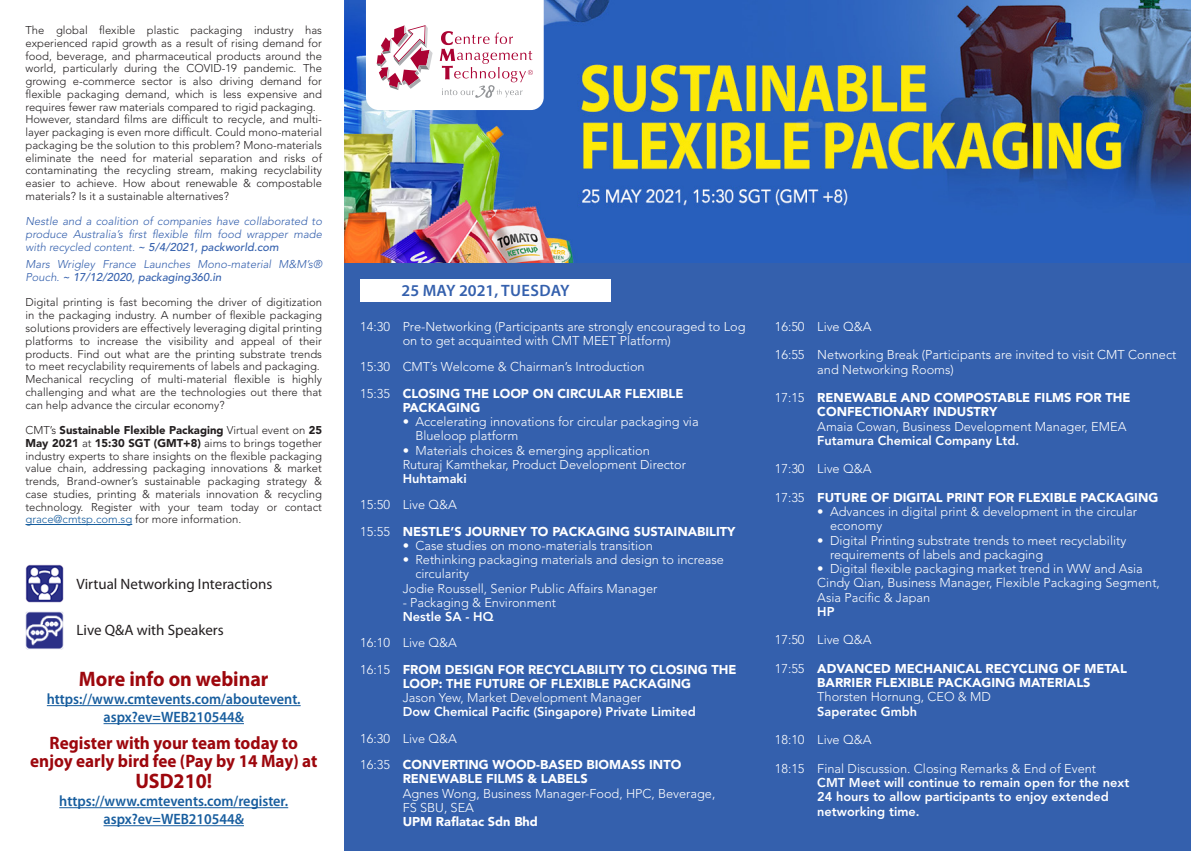
<style>
.page{position:relative;width:1191px;height:851px;background:#fff}
.page>*{position:absolute;margin:0;border:0;box-sizing:border-box;transform-origin:0 0}
.t1{font:700 21px "Myriad Pro";color:#9d070d;scale:.95 1}
.t2{font:700 18px/18px "Myriad Pro";color:#9d070d;text-align:center;scale:.95 1}
.t3{font:600 16.5px "Myriad Pro";color:#3460ad}
.t4{font:600 15px/18px "Myriad Pro";color:#175d9e;text-align:center;scale:.95 1}
.t5{font:15px "Myriad Pro";color:#231f20}
.t6{font:300 12.75px/14.2px "Avenir LT Std";color:#fff}
.t7{font:900 12.75px/14.2px "Avenir LT Std";color:#fff}
.t8{font:800 12.75px/14.2px "Avenir LT Std";color:#fff}
.Bullet{font:300 11.25px/12.8px "Avenir LT Std";color:#231f20;text-align:justify}
.Bullet-2{font:italic 300 11.25px/12.8px "Avenir LT Std";color:#3460ad;text-align:justify}
.s1{font-weight:500}
.s2{font-weight:900}
.s3{color:#175d9e}
.s4{font-weight:300}
</style>
<div class="page">
<img style="left:344px;top:0;width:847px;height:263px">
<div style="left:344px;top:263px;width:847px;height:587px;background:#3460ad"></div>
<hr style="left:26px;top:524px;width:106px;height:1px;background:#175d9e">
<hr style="left:47px;top:705px;width:254px;height:1px;background:#175d9e">
<hr style="left:104px;top:723px;width:140px;height:1px;background:#175d9e">
<hr style="left:59px;top:807px;width:229px;height:1px;background:#175d9e">
<hr style="left:104px;top:825px;width:140px;height:1px;background:#175d9e">
<img style="left:26px;top:564px;width:37px;height:38px">
<img style="left:26px;top:611px;width:37px;height:38px">
<svg style="left:366px;top:0;width:178px;height:110px"></svg>
<div style="left:360px;top:279px;width:251px;height:22px;background:#fff"></div>
<p class="Bullet" style="left:26px;top:24px;width:298px">The global flexible plastic packaging industry has experienced rapid growth as a result of rising demand for food, beverage, and pharmaceutical products around the world, particularly during the COVID-19 pandemic. The growing e-commerce sector is also driving demand for flexible packaging demand, which is less expensive and requires fewer raw materials compared to rigid packaging.</p>
<p class="Bullet" style="left:26px;top:113px;width:298px">However, standard films are difficult to recycle, and multi&shy;layer packaging is even more difficult. Could mono-material packaging be the solution to this problem? Mono-materials eliminate the need for material separation and risks of contaminating the recycling stream, making recyclability easier to achieve. How about renewable &amp; compostable materials? Is it a sustainable alternatives?</p>
<p class="Bullet-2" style="left:26px;top:215px;width:298px">Nestle and a coalition of companies have collaborated to produce Australia’s first flexible film food wrapper made with recycled content. <span class="s1">~ 5/4/2021, packworld.com</span></p>
<p class="Bullet-2" style="left:26px;top:258px;width:298px">Mars Wrigley France Launches Mono-material M&amp;M’s®<br>Pouch. <span class="s1">~ 17/12/2020, packaging360.in</span></p>
<p class="Bullet" style="left:26px;top:296px;width:298px">Digital printing is fast becoming the driver of digitization in the packaging industry. A number of flexible packaging solutions providers are effectively leveraging digital printing platforms to increase the visibility and appeal of their products. Find out what are the printing substrate trends to meet recyclability requirements of labels and packaging.</p>
<p class="Bullet" style="left:26px;top:373px;width:298px">Mechanical recycling of multi-material flexible is highly challenging and what are the technologies out there that can help advance the circular economy?</p>
<p class="Bullet" style="left:26px;top:424px;width:298px">CMT’s <span class="s2">Sustainable Flexible Packaging</span> Virtual event on <span class="s2">25<br>May 2021</span> at <span class="s2">15:30 SGT (GMT+8)</span> aims to brings together industry experts to share insights on the flexible packaging value chain, addressing packaging innovations &amp; market trends, Brand-owner’s sustainable packaging strategy &amp; case studies, printing &amp; materials innovation &amp; recycling technology. Register with your team today or contact <span class="s3">grace@cmtsp.com.sg</span> for more information.</p>
<p class="t5" style="left:77px;top:575px;width:197px">Virtual Networking Interactions</p>
<p class="t5" style="left:77px;top:620px;width:149px">Live Q&amp;A with Speakers</p>
<p class="t1" style="left:79px;top:665px;width:201px">More info on webinar</p>
<p class="t4" style="left:47px;top:689px;width:269px">https://www.cmtevents.com/aboutevent. aspx?ev=WEB210544&amp;</p>
<p class="t2" style="left:30px;top:733px;width:304px">Register with your team today to enjoy early bird fee (Pay by 14 May) at</p>
<p class="t1" style="left:135px;top:767px;width:82px">USD210!</p>
<p class="t4" style="left:59px;top:791px;width:242px">https://www.cmtevents.com/register. aspx?ev=WEB210544&amp;</p>
<p class="t3" style="left:401px;top:280px;width:170px">25 MAY 2021, TUESDAY</p>
<p class="t6" style="left:403px;top:319px;width:344px;text-indent:-43px">14:30 Pre-Networking (Participants are strongly encouraged to Log on to get acquainted with CMT MEET Platform)</p>
<p class="t6" style="left:360px;top:360px;width:286px">15:30 CMT’s Welcome &amp; Chairman’s Introduction</p>
<p class="t7" style="left:403px;top:386px;width:282px;text-indent:-43px"><span class="s4">15:35</span> CLOSING THE LOOP ON CIRCULAR FLEXIBLE<br>PACKAGING</p>
<p class="t6" style="left:403px;top:414px;width:297px">• Accelerating innovations for circular packaging via</p>
<p class="t6" style="left:415px;top:429px;width:104px">Blueloop platform</p>
<p class="t6" style="left:403px;top:443px;width:249px">• Materials choices &amp; emerging application</p>
<p class="t6" style="left:403px;top:457px;width:285px">Ruturaj Kamthekar, Product Development Director</p>
<p class="t8" style="left:403px;top:471px;width:65px">Huhtamaki</p>
<p class="t6" style="left:360px;top:498px;width:98px">15:50 Live Q&amp;A</p>
<p class="t7" style="left:360px;top:524px;width:377px"><span class="s4">15:55</span> NESTLE’S JOURNEY TO PACKAGING SUSTAINABILITY</p>
<p class="t6" style="left:403px;top:538px;width:252px">• Case studies on mono-materials transition</p>
<p class="t6" style="left:415px;top:552px;width:310px;text-indent:-13px">• Rethinking packaging materials and design to increase circularity</p>
<p class="t6" style="left:403px;top:581px;width:256px">Jodie Roussell, Senior Public Affairs Manager</p>
<p class="t6" style="left:403px;top:595px;width:155px">- Packaging &amp; Environment</p>
<p class="t8" style="left:403px;top:609px;width:92px">Nestle SA - HQ</p>
<p class="t6" style="left:360px;top:636px;width:98px">16:10 Live Q&amp;A</p>
<p class="t7" style="left:360px;top:662px;width:378px;text-align:center"><span class="s4">16:15</span> FROM DESIGN FOR RECYCLABILITY TO CLOSING THE<br>LOOP: THE FUTURE OF FLEXIBLE PACKAGING</p>
<p class="t6" style="left:403px;top:690px;width:240px">Jason Yew, Market Development Manager</p>
<p class="t8" style="left:403px;top:704px;width:295px">Dow Chemical Pacific (Singapore) Private Limited</p>
<p class="t6" style="left:360px;top:731px;width:98px">16:30 Live Q&amp;A</p>
<p class="t7" style="left:403px;top:757px;width:280px;text-indent:-43px"><span class="s4">16:35</span> CONVERTING WOOD-BASED BIOMASS INTO<br>RENEWABLE FILMS &amp; LABELS</p>
<p class="t6" style="left:403px;top:786px;width:314px">Agnes Wong, Business Manager-Food, HPC, Beverage,</p>
<p class="t6" style="left:403px;top:800px;width:73px">FS SBU, SEA</p>
<p class="t7" style="left:403px;top:814px;width:137px">UPM Raflatac Sdn Bhd</p>
<p class="t6" style="left:774px;top:319px;width:98px">16:50 Live Q&amp;A</p>
<p class="t6" style="left:817px;top:348px;width:361px;text-indent:-43px">16:55 Networking Break (Participants are invited to visit CMT Connect and Networking Rooms)</p>
<p class="t7" style="left:817px;top:390px;width:315px;text-indent:-43px"><span class="s4">17:15</span> RENEWABLE AND COMPOSTABLE FILMS FOR THE<br>CONFECTIONARY INDUSTRY</p>
<p class="t6" style="left:817px;top:419px;width:311px">Amaia Cowan, Business Development Manager, EMEA</p>
<p class="t8" style="left:817px;top:433px;width:203px">Futamura Chemical Company Ltd.</p>
<p class="t6" style="left:774px;top:462px;width:98px">17:30 Live Q&amp;A</p>
<p class="t7" style="left:774px;top:490px;width:385px"><span class="s4">17:35</span> FUTURE OF DIGITAL PRINT FOR FLEXIBLE PACKAGING</p>
<p class="t6" style="left:830px;top:504px;width:308px;text-indent:-13px">• Advances in digital print &amp; development in the circular economy</p>
<p class="t6" style="left:830px;top:533px;width:298px;text-indent:-13px">• Digital Printing substrate trends to meet recyclability requirements of labels and packaging</p>
<p class="t6" style="left:817px;top:561px;width:327px">• Digital flexible packaging market trend in WW and Asia</p>
<p class="t6" style="left:817px;top:576px;width:344px">Cindy Qian, Business Manager, Flexible Packaging Segment,<br>Asia Pacific &amp; Japan</p>
<p class="t8" style="left:817px;top:604px;width:19px">HP</p>
<p class="t6" style="left:774px;top:633px;width:98px">17:50 Live Q&amp;A</p>
<p class="t7" style="left:774px;top:661px;width:353px;text-align:center"><span class="s4">17:55</span> ADVANCED MECHANICAL RECYCLING OF METAL<br>BARRIER FLEXIBLE PACKAGING MATERIALS</p>
<p class="t6" style="left:817px;top:690px;width:175px">Thorsten Hornung, CEO &amp; MD</p>
<p class="t8" style="left:817px;top:704px;width:101px">Saperatec Gmbh</p>
<p class="t6" style="left:774px;top:732px;width:98px">18:10 Live Q&amp;A</p>
<p class="t6" style="left:774px;top:761px;width:323px">18:15 Final Discussion. Closing Remarks &amp; End of Event</p>
<p class="t8" style="left:817px;top:775px;width:313px">CMT Meet will continue to remain open for the next</p>
<p class="t8" style="left:817px;top:789px;width:293px">24 hours to allow participants to enjoy extended networking time.</p>
</div>
